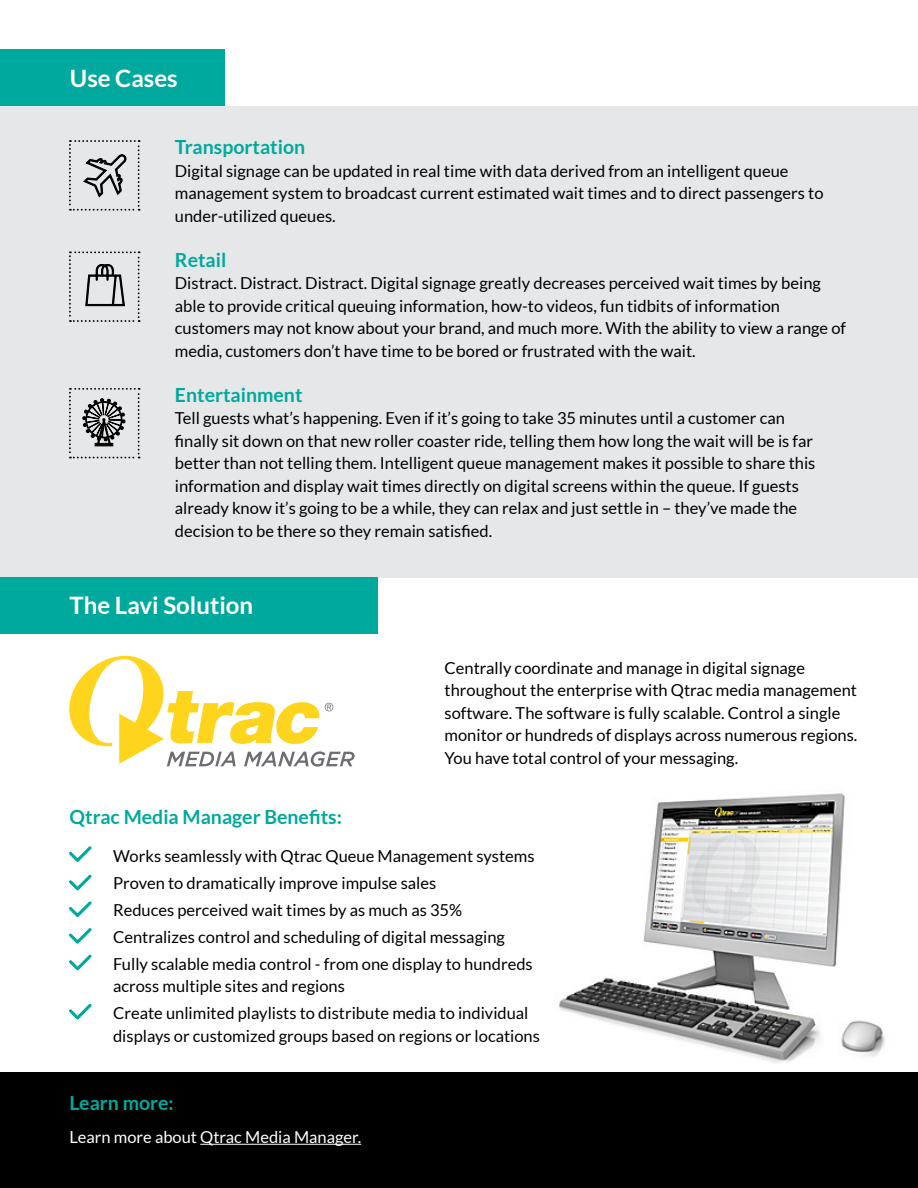
<style>
.page{position:relative;width:918px;height:1188px;background:#fff}
.page>*{position:absolute;margin:0;border:0;box-sizing:border-box;transform-origin:0 0}
.t1{font:700 24px "Lato";color:#fff}
.t2{font:700 19.5px "Lato";color:#00a99d}
.t3{font:16.5px/22.5px "Lato";color:#000}
.t4{font:16.5px "Lato";color:#fff}
</style>
<div class="page">
<img style="left:559px;top:793px;width:326px;height:270px">
<div style="left:0;top:106px;width:918px;height:471px;background:#e6e7e8"></div>
<div style="left:0;top:50px;width:225px;height:56px;background:#00a99d"></div>
<svg style="left:69px;top:251px;width:71px;height:71px"></svg>
<svg style="left:69px;top:140px;width:71px;height:71px"></svg>
<svg style="left:69px;top:388px;width:71px;height:70px"></svg>
<div style="left:0;top:577px;width:378px;height:56px;background:#00a99d"></div>
<svg style="left:69px;top:846px;width:23px;height:16px"></svg>
<svg style="left:69px;top:875px;width:23px;height:15px"></svg>
<svg style="left:69px;top:955px;width:23px;height:15px"></svg>
<svg style="left:69px;top:1004px;width:23px;height:15px"></svg>
<svg style="left:69px;top:901px;width:23px;height:16px"></svg>
<svg style="left:69px;top:928px;width:23px;height:16px"></svg>
<div style="left:0;top:1072px;width:918px;height:116px;background:#000"></div>
<hr style="left:200px;top:1144px;width:161px;height:1px;background:#fff">
<svg style="left:69px;top:656px;width:286px;height:111px"></svg>
<h1 class="t1" style="left:70px;top:64px;width:109px">Use Cases</h1>
<p class="t2" style="left:175px;top:136px;width:132px">Transportation</p>
<p class="t3" style="left:175px;top:159px;width:650px">Digital signage can be updated in real time with data derived from an intelligent queue management system to broadcast current estimated wait times and to direct passengers to under-utilized queues.</p>
<p class="t2" style="left:175px;top:249px;width:53px">Retail</p>
<p class="t3" style="left:175px;top:272px;width:673px">Distract. Distract. Distract. Digital signage greatly decreases perceived wait times by being able to provide critical queuing information, how-to videos, fun tidbits of information customers may not know about your brand, and much more. With the ability to view a range of media, customers don’t have time to be bored or frustrated with the wait.</p>
<p class="t2" style="left:175px;top:384px;width:129px">Entertainment</p>
<p class="t3" style="left:175px;top:407px;width:642px">Tell guests what’s happening. Even if it’s going to take 35 minutes until a customer can finally sit down on that new roller coaster ride, telling them how long the wait will be is far better than not telling them. Intelligent queue management makes it possible to share this information and display wait times directly on digital screens within the queue. If guests already know it’s going to be a while, they can relax and just settle in – they’ve made the decision to be there so they remain satisfied.</p>
<h1 class="t1" style="left:70px;top:592px;width:185px">The Lavi Solution</h1>
<p class="t3" style="left:445px;top:657px;width:414px">Centrally coordinate and manage in digital signage throughout the enterprise with Qtrac media management software. The software is fully scalable. Control a single monitor or hundreds of displays across numerous regions.<br>You have total control of your messaging.</p>
<p class="t2" style="left:70px;top:806px;width:274px">Qtrac Media Manager Benefits:</p>
<p class="t3" style="left:113px;top:842px;width:423px;line-height:27px">Works seamlessly with Qtrac Queue Management systems Proven to dramatically improve impulse sales<br>Reduces perceived wait times by as much as 35% Centralizes control and scheduling of digital messaging Fully scalable media control - from one display to hundreds</p>
<p class="t3" style="left:113px;top:973px;width:417px;line-height:27px">across multiple sites and regions<br>Create unlimited playlists to distribute media to individual</p>
<p class="t3" style="left:113px;top:1024px;width:428px">displays or customized groups based on regions or locations</p>
<p class="t2" style="left:70px;top:1092px;width:106px">Learn more:</p>
<p class="t4" style="left:70px;top:1128px;width:293px">Learn more about Qtrac Media Manager.</p>
</div>
